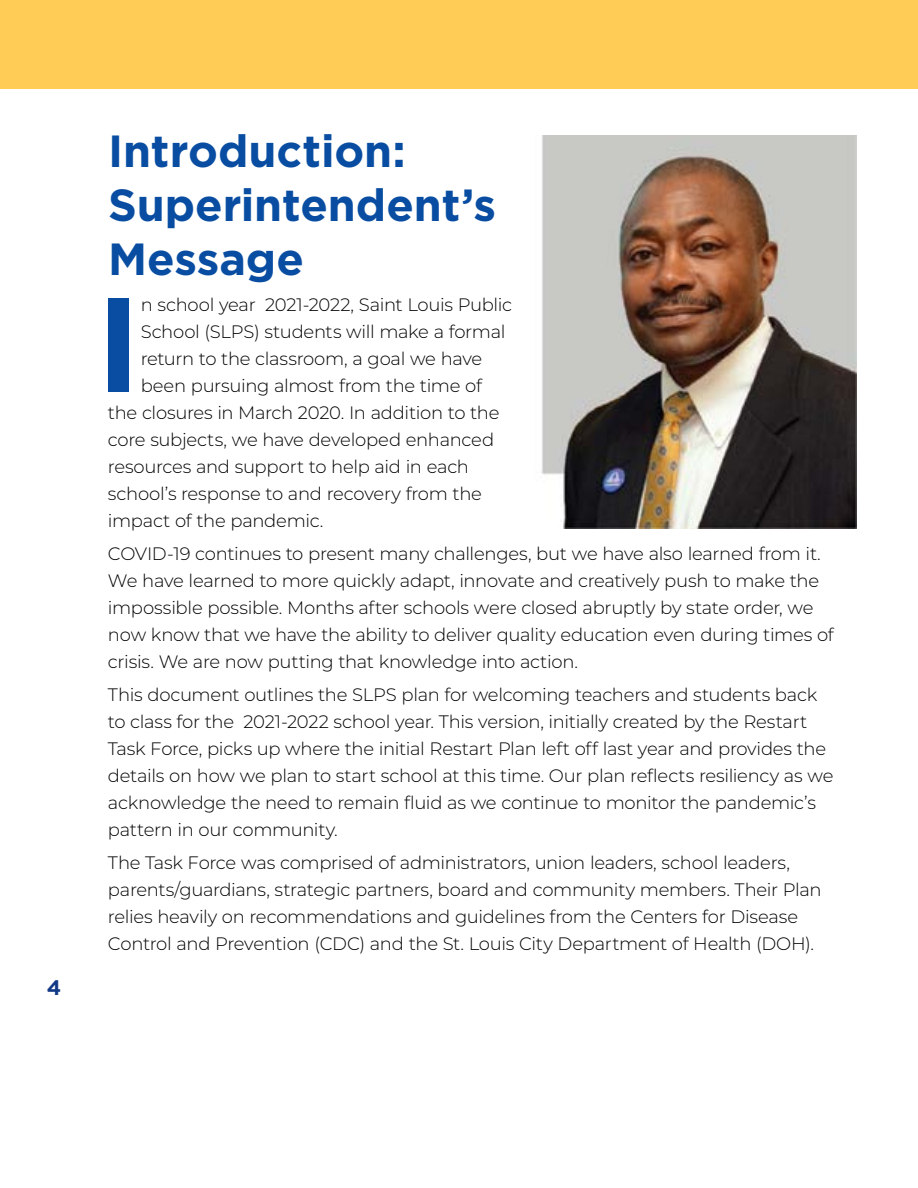
<style>
.page{position:relative;width:918px;height:1188px;background:#fff}
.page>*{position:absolute;margin:0;border:0;box-sizing:border-box;transform-origin:0 0}
.t1{font:700 133.65px "Gotham";color:#084da1}
.t2{font:700 45px/54px "Gotham";color:#084da1}
.t3{font:700 21px "Gotham";color:#123985}
.t4{font:300 18px/27px "Montserrat";letter-spacing:-.015em;color:#000}
</style>
<div class="page">
<div style="left:0;top:0;width:918px;height:89px;background:#ffcd56"></div>
<img style="left:541px;top:135px;width:316px;height:394px">
<p class="t3" style="left:47px;top:974px;width:16px">4</p>
<h2 class="t2" style="left:108px;top:123px;width:390px">Introduction:<br>Superintendent’s<br>Message</h2>
<h1 class="t1" style="left:96px;top:256px;width:46px">I</h1>
<p class="t4" style="left:141px;top:290px;width:373px">n school year 2021-2022, Saint Louis Public</p>
<p class="t4" style="left:141px;top:317px;width:366px">School (SLPS) students will make a formal</p>
<p class="t4" style="left:141px;top:344px;width:343px">return to the classroom, a goal we have</p>
<p class="t4" style="left:141px;top:371px;width:343px">been pursuing almost from the time of</p>
<p class="t4" style="left:108px;top:398px;width:393px">the closures in March 2020. In addition to the</p>
<p class="t4" style="left:108px;top:425px;width:388px">core subjects, we have developed enhanced</p>
<p class="t4" style="left:108px;top:452px;width:363px">resources and support to help aid in each</p>
<p class="t4" style="left:108px;top:479px;width:376px">school’s response to and recovery from the</p>
<p class="t4" style="left:108px;top:506px;width:217px">impact of the pandemic.</p>
<p class="t4" style="left:108px;top:539px;width:727px">COVID-19 continues to present many challenges, but we have also learned from it.<br>We have learned to more quickly adapt, innovate and creatively push to make the impossible possible. Months after schools were closed abruptly by state order, we now know that we have the ability to deliver quality education even during times of crisis. We are now putting that knowledge into action.</p>
<p class="t4" style="left:108px;top:680px;width:727px">This document outlines the SLPS plan for welcoming teachers and students back to class for the 2021-2022 school year. This version, initially created by the Restart Task Force, picks up where the initial Restart Plan left off last year and provides the details on how we plan to start school at this time. Our plan reflects resiliency as we acknowledge the need to remain fluid as we continue to monitor the pandemic’s pattern in our community.</p>
<p class="t4" style="left:108px;top:848px;width:715px">The Task Force was comprised of administrators, union leaders, school leaders, parents/guardians, strategic partners, board and community members. Their Plan relies heavily on recommendations and guidelines from the Centers for Disease Control and Prevention (CDC) and the St. Louis City Department of Health (DOH).</p>
</div>
